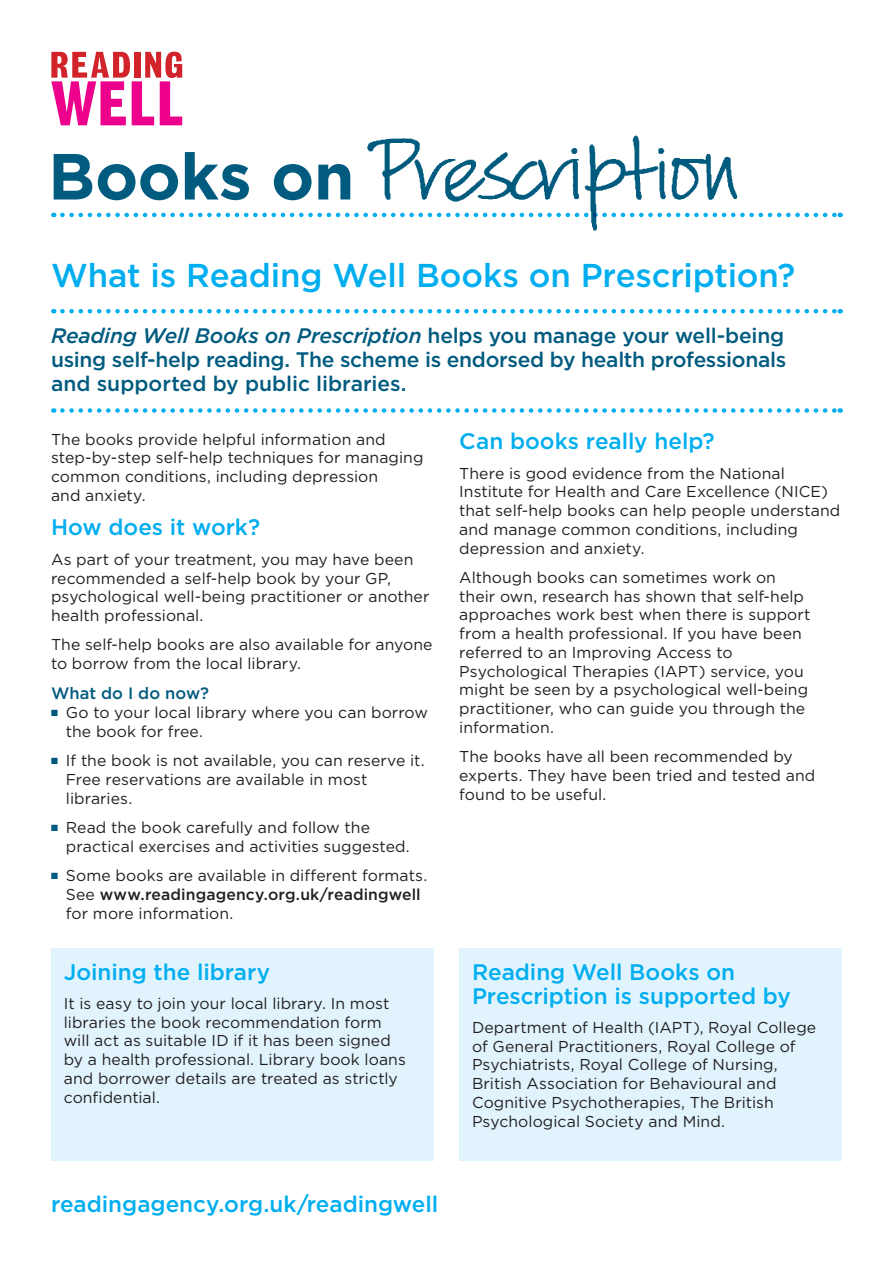
<style>
.page{position:relative;width:893px;height:1263px;background:#fff}
.page>*{position:absolute;margin:0;border:0;box-sizing:border-box;transform-origin:0 0}
.t1{font:700 64.95px "Gotham";letter-spacing:-.005em;color:#005b7f}
.t2{font:500 33px "Gotham";letter-spacing:-.005em;color:#00aeef}
.t3{font:500 22.5px/24px "Gotham";color:#00aeef}
.t4{font:500 21px/24px "Gotham";letter-spacing:-.01em;color:#005b7f;text-align:justify}
.t5{font:500 16.5px "Gotham";letter-spacing:.005em;color:#005b7f}
.t6{font:15.75px/18.8px "Gotham";letter-spacing:.005em;color:#231f20}
.s1{font-style:italic}
.s2{color:#005b7f}
.s3{font-weight:500}
</style>
<div class="page">
<svg style="left:51px;top:52px;width:131px;height:73px"></svg>
<svg style="left:62px;top:213px;width:779px;height:4px"></svg>
<img style="left:359px;top:135px;width:396px;height:96px">
<div style="left:51px;top:948px;width:383px;height:213px;background:#e1f4fd"></div>
<div style="left:459px;top:948px;width:383px;height:213px;background:#e1f4fd"></div>
<svg style="left:62px;top:309px;width:779px;height:4px"></svg>
<svg style="left:62px;top:408px;width:779px;height:5px"></svg>
<h1 class="t1" style="left:48px;top:139px;width:308px">Books on</h1>
<h2 class="t2" style="left:51px;top:256px;width:746px">What is Reading Well Books on Prescription?</h2>
<h3 class="t4" style="left:51px;top:323px;width:737px"><span class="s1">Reading Well Books on Prescription</span> helps you manage your well-being using self-help reading. The scheme is endorsed by health professionals and supported by public libraries.</h3>
<p class="t6" style="left:51px;top:429px;width:374px">The books provide helpful information and step-by-step self-help techniques for managing common conditions, including depression<br>and anxiety.</p>
<h3 class="t3" style="left:51px;top:515px;width:211px">How does it work?</h3>
<p class="t6" style="left:51px;top:550px;width:380px">As part of your treatment, you may have been recommended a self-help book by your GP, psychological well-being practitioner or another health professional.</p>
<p class="t6" style="left:51px;top:635px;width:383px">The self-help books are also available for anyone to borrow from the local library.</p>
<p class="t5" style="left:51px;top:684px;width:160px">What do I do now?</p>
<p class="t6" style="left:66px;top:703px;width:364px;text-indent:-15px"><span class="s2">■</span> Go to your local library where you can borrow the book for free.</p>
<p class="t6" style="left:66px;top:751px;width:360px;text-indent:-15px"><span class="s2">■</span> If the book is not available, you can reserve it.<br>Free reservations are available in most libraries.</p>
<p class="t6" style="left:66px;top:818px;width:345px;text-indent:-15px"><span class="s2">■</span> Read the book carefully and follow the practical exercises and activities suggested.</p>
<p class="t6" style="left:66px;top:866px;width:363px;text-indent:-15px"><span class="s2">■</span> Some books are available in different formats.<br>See <span class="s3">www.readingagency.org.uk/readingwell </span>for more information.</p>
<h3 class="t3" style="left:459px;top:429px;width:257px">Can books really help?</h3>
<p class="t6" style="left:459px;top:463px;width:383px">There is good evidence from the National Institute for Health and Care Excellence (NICE) that self-help books can help people understand and manage common conditions, including depression and anxiety.</p>
<p class="t6" style="left:459px;top:568px;width:353px">Although books can sometimes work on their own, research has shown that self-help approaches work best when there is support from a health professional. If you have been referred to an Improving Access to Psychological Therapies (IAPT) service, you might be seen by a psychological well-being practitioner, who can guide you through the information.</p>
<p class="t6" style="left:459px;top:747px;width:358px">The books have all been recommended by experts. They have been tried and tested and found to be useful.</p>
<h3 class="t3" style="left:64px;top:959px;width:208px">Joining the library</h3>
<p class="t6" style="left:64px;top:994px;width:344px">It is easy to join your local library. In most libraries the book recommendation form will act as suitable ID if it has been signed by a health professional. Library book loans and borrower details are treated as strictly confidential.</p>
<h3 class="t3" style="left:51px;top:1191px;width:389px">readingagency.org.uk/readingwell</h3>
<h3 class="t3" style="left:472px;top:959px;width:320px">Reading Well Books on<br>Prescription is supported by</h3>
<p class="t6" style="left:472px;top:1018px;width:346px">Department of Health (IAPT), Royal College of General Practitioners, Royal College of Psychiatrists, Royal College of Nursing, British Association for Behavioural and Cognitive Psychotherapies, The British Psychological Society and Mind.</p>
</div>
